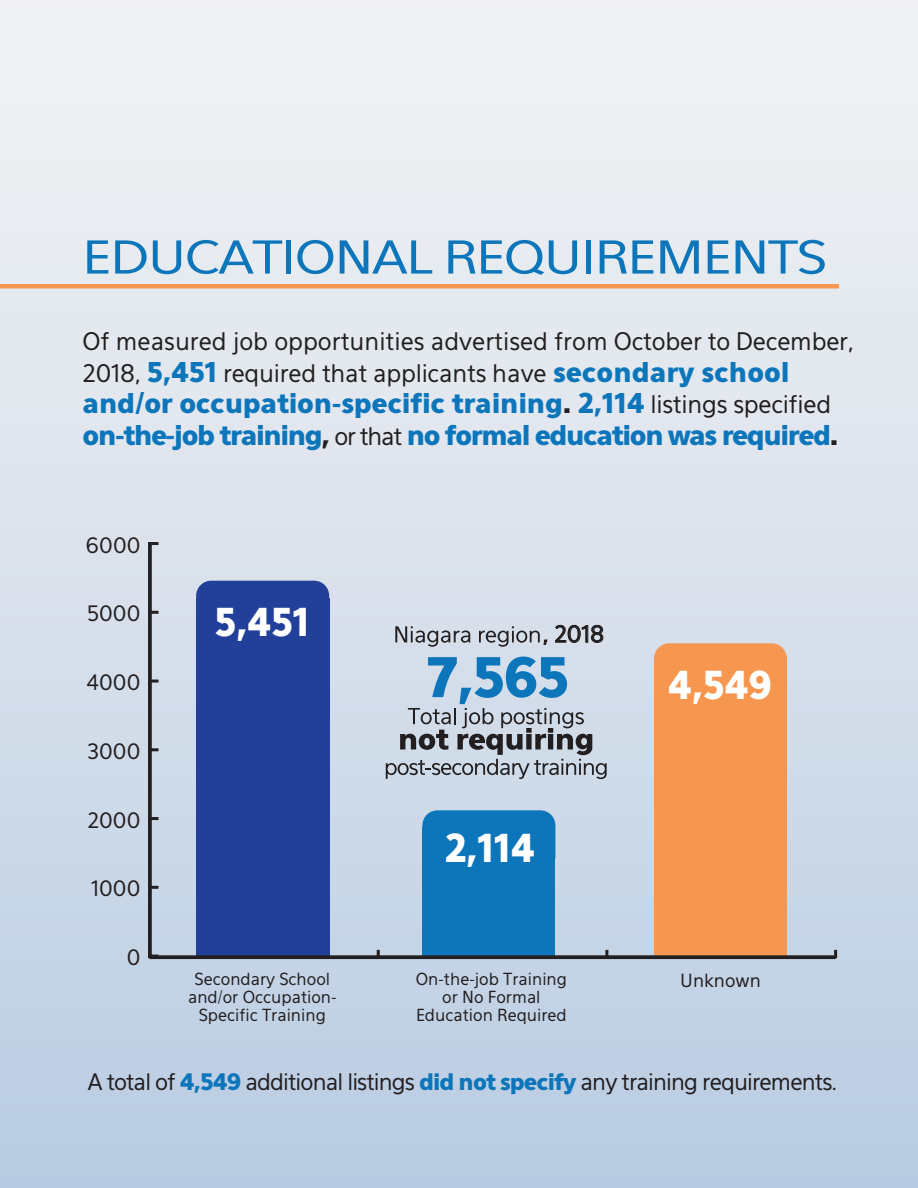
<style>
.page{position:relative;width:918px;height:1188px;background:#fff}
.page>*{position:absolute;margin:0;border:0;box-sizing:border-box;transform-origin:0 0}
.t1{font:900 54px "Eau Sans";color:#0d76bb}
.t2{font:44.7px "Eau Sans";letter-spacing:-.03em;color:#0d76bb;scale:1.22 1}
.t3{font:900 38.1px "Eau Sans";letter-spacing:-.01em;color:#fff;scale:.96 1}
.t4{font:900 27px/31.5px "Eau Sans";letter-spacing:-.05em;color:#0d76bb}
.t5{font:24px/31.5px "Eau Sans";color:#231f20}
.t6{font:22.5px "Eau Sans";letter-spacing:-.04em;color:#231f20}
.t7{font:21px "Eau Sans";color:#231f20}
.t8{font:18px "Eau Sans";color:#231f20}
.t9{font:16.5px/18px "Eau Sans";color:#231f20;text-align:center}
.s1{font-weight:900;font-size:27px;color:#0d76bb}
.s2{color:#231f20}
.s3{font-weight:400;font-size:24px;color:#231f20}
.s4{font-weight:900;color:#0d76bb}
</style>
<div class="page">
<div style="left:0;top:0;width:918px;height:1188px;background:linear-gradient(to bottom,#f4f4f4,#bbcde3)"></div>
<div style="left:196px;top:598px;width:133px;height:358px;background:#223f99"></div>
<div style="left:422px;top:828px;width:133px;height:128px;background:#0d76bb"></div>
<div style="left:654px;top:657px;width:133px;height:299px;background:#f7974f"></div>
<svg style="left:377px;top:950px;width:3px;height:5px"></svg>
<svg style="left:605px;top:950px;width:3px;height:5px"></svg>
<svg style="left:834px;top:950px;width:3px;height:8px"></svg>
<hr style="left:148px;top:542px;width:3px;height:416px;background:#231f20">
<svg style="left:395px;top:626px;width:75px;height:21px;background:#a8adb6"></svg>
<svg style="left:386px;top:708px;width:221px;height:71px;background:#a6adb8"></svg>
<svg style="left:479px;top:626px;width:68px;height:21px"></svg>
<svg style="left:555px;top:625px;width:48px;height:18px"></svg>
<div style="left:196px;top:581px;width:133px;height:61px;background:#223f99;border-radius:15px"></div>
<div style="left:422px;top:810px;width:133px;height:62px;background:#0d76bb;border-radius:15px"></div>
<div style="left:654px;top:643px;width:133px;height:74px;background:#f7974f;border-radius:15px"></div>
<hr style="left:0;top:284px;width:839px;height:4px;background:#f7974f">
<hr style="left:150px;top:956px;width:686px;height:3px;background:#231f20">
<hr style="left:151px;top:955px;width:683px;height:2px;background:#231f20">
<hr style="left:150px;top:544px;width:2px;height:412px;background:#231f20">
<svg style="left:151px;top:950px;width:8px;height:6px"></svg>
<svg style="left:152px;top:886px;width:7px;height:3px"></svg>
<svg style="left:152px;top:817px;width:7px;height:3px"></svg>
<svg style="left:151px;top:748px;width:8px;height:3px"></svg>
<svg style="left:151px;top:680px;width:8px;height:3px"></svg>
<svg style="left:152px;top:611px;width:7px;height:3px"></svg>
<svg style="left:151px;top:542px;width:8px;height:3px"></svg>
<h2 class="t2" style="left:82px;top:231px;width:612px">EDUCATIONAL REQUIREMENTS</h2>
<p class="t5" style="left:83px;top:326px;width:773px">Of measured job opportunities advertised from October to December,<br>2018, <span class="s1">5,451</span> required that applicants have <span class="s1">secondary school</span></p>
<p class="t4" style="left:83px;top:387px;width:757px">and/or occupation-specific training<span class="s2">.</span> 2,114 <span class="s3">listings specified </span>on-the-job training<span class="s2">,</span> <span class="s3">or that</span> no formal education was required<span class="s2">.</span></p>
<p class="t7" style="left:86px;top:533px;width:56px">6000</p>
<p class="t7" style="left:87px;top:601px;width:55px">5000</p>
<p class="t7" style="left:86px;top:670px;width:56px">4000</p>
<p class="t7" style="left:87px;top:739px;width:55px">3000</p>
<p class="t7" style="left:88px;top:808px;width:54px">2000</p>
<p class="t7" style="left:91px;top:877px;width:51px">1000</p>
<p class="t7" style="left:127px;top:945px;width:15px">0</p>
<h3 class="t3" style="left:215px;top:599px;width:101px">5,451</h3>
<p class="t6" style="left:543px;top:621px;width:63px">, 2018</p>
<h1 class="t1" style="left:427px;top:645px;width:144px">7,565</h1>
<h3 class="t3" style="left:445px;top:825px;width:96px">2,114</h3>
<h3 class="t3" style="left:668px;top:662px;width:110px">4,549</h3>
<p class="t9" style="left:188px;top:971px;width:150px">Secondary School and/or Occupation-<br>Specific Training</p>
<p class="t9" style="left:416px;top:971px;width:153px">On-the-job Training or No Formal<br>Education Required</p>
<p class="t8" style="left:680px;top:970px;width:82px">Unknown</p>
<p class="t6" style="left:88px;top:1069px;width:751px">A total of <span class="s4">4,549</span> additional listings <span class="s4">did not specify</span> any training requirements.</p>
</div>
